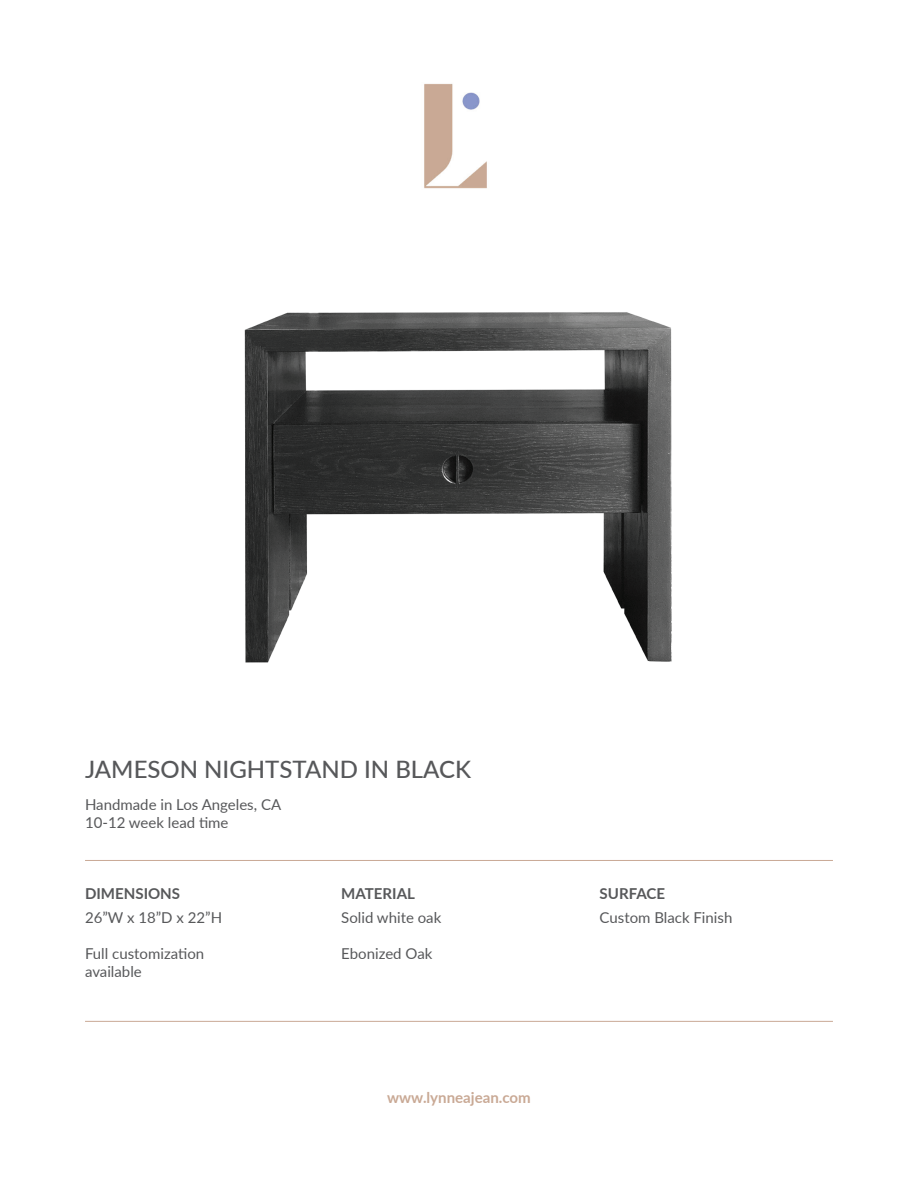
<style>
.page{position:relative;width:918px;height:1188px;background:#fff}
.page>*{position:absolute;margin:0;border:0;box-sizing:border-box;transform-origin:0 0}
.t1{font:500 24px "Lato";color:#57585a}
.t2{font:15px/18px "Lato";color:#57585a}
.t3{font:700 15px "Lato";color:#57585a}
.t4{font:700 15px "Lato";color:#c9a995}
</style>
<div class="page">
<hr style="left:85px;top:860px;width:748px;height:1px;background:#c9a995">
<hr style="left:85px;top:1021px;width:748px;height:1px;background:#c9a995">
<img style="left:424px;top:83px;width:63px;height:106px">
<img style="left:244px;top:312px;width:428px;height:351px">
<h1 class="t1" style="left:85px;top:752px;width:388px">JAMESON NIGHTSTAND IN BLACK</h1>
<p class="t2" style="left:85px;top:795px;width:198px">Handmade in Los Angeles, CA<br>10-12 week lead time</p>
<p class="t3" style="left:85px;top:882px;width:97px">DIMENSIONS</p>
<p class="t2" style="left:85px;top:908px;width:139px">26”W x 18”D x 22”H</p>
<p class="t2" style="left:85px;top:944px;width:121px">Full customization available</p>
<p class="t3" style="left:341px;top:882px;width:75px">MATERIAL</p>
<p class="t2" style="left:341px;top:908px;width:102px">Solid white oak</p>
<p class="t2" style="left:341px;top:944px;width:93px">Ebonized Oak</p>
<p class="t4" style="left:387px;top:1086px;width:145px">www.lynneajean.com</p>
<p class="t3" style="left:600px;top:882px;width:67px">SURFACE</p>
<p class="t2" style="left:600px;top:908px;width:134px">Custom Black Finish</p>
</div>
